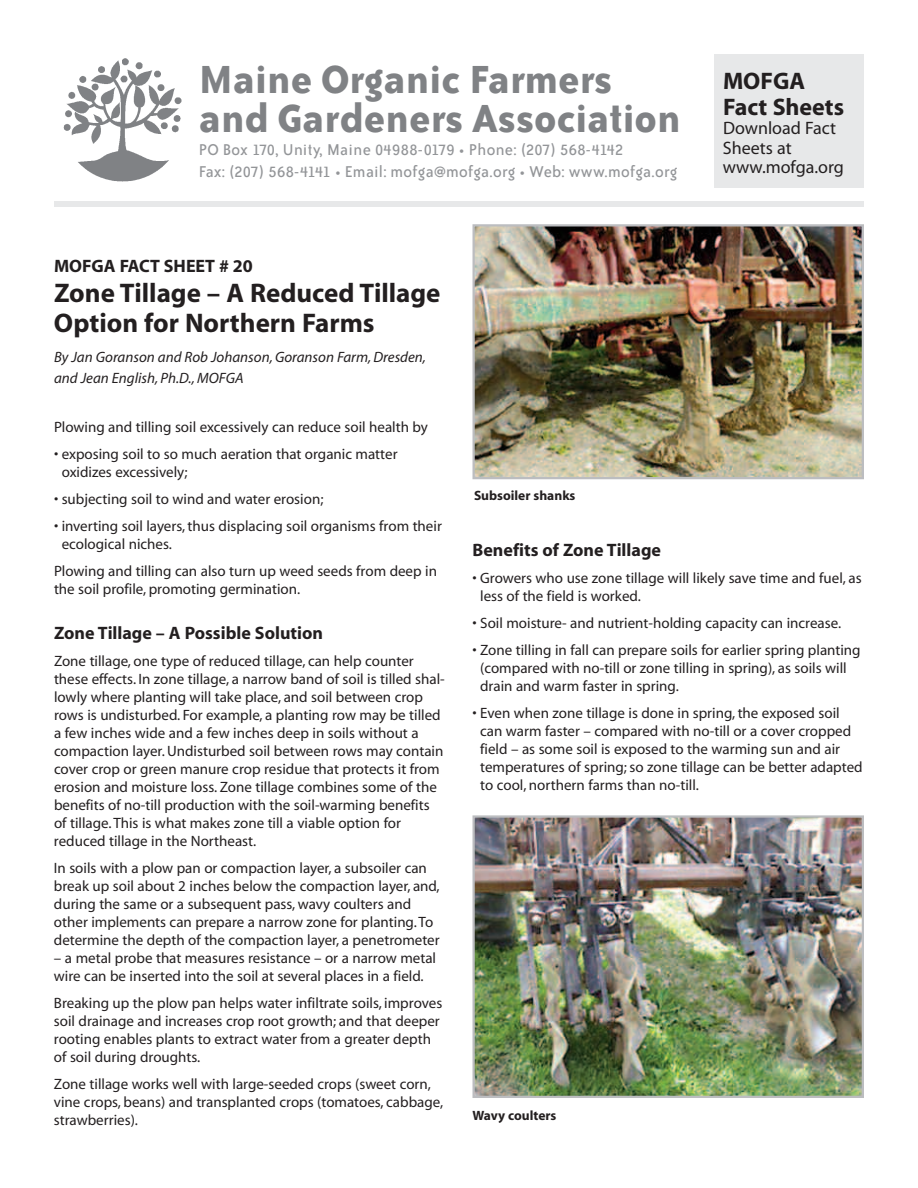
<style>
.page{position:relative;width:918px;height:1188px;background:#fff}
.page>*{position:absolute;margin:0;border:0;box-sizing:border-box;transform-origin:0 0}
.t1{font:700 45px/39px "Bailey Sans ITC";color:#808285}
.t2{font:700 27px/30px "Myriad";color:#231f20}
.t3{font:700 24px/25.5px "Myriad";color:#231f20}
.t4{font:18px/22.5px "Bailey Sans ITC";letter-spacing:.02em;color:#939598}
.t5{font:700 18px "Myriad";color:#231f20}
.t6{font:18px/19.5px "Myriad";color:#231f20}
.t7{font:15px/18px "Myriad";color:#231f20}
.t8{font:italic 15px/21px "Myriad";color:#231f20}
.t9{font:700 13.5px "Myriad";color:#231f20}
</style>
<div class="page">
<img style="left:63px;top:58px;width:119px;height:124px">
<div style="left:54px;top:201px;width:810px;height:6px;background:#e7e8e9"></div>
<img style="left:475px;top:227px;width:386px;height:249px">
<div style="left:472px;top:224px;width:392px;height:255px;border:2px solid #bcbdc0"></div>
<img style="left:475px;top:818px;width:386px;height:277px">
<div style="left:472px;top:815px;width:392px;height:283px;border:2px solid #bcbdc0"></div>
<div style="left:714px;top:54px;width:150px;height:133px;background:#e7e8e9"></div>
<h1 class="t1" style="left:199px;top:63px;width:483px">Maine Organic Farmers and Gardeners Association</h1>
<p class="t4" style="left:199px;top:139px;width:480px">PO Box 170, Unity, Maine 04988-0179 • Phone: (207) 568-4142<br>Fax: (207) 568-4141 • Email: mofga@mofga.org • Web: www.mofga.org</p>
<h3 class="t3" style="left:723px;top:70px;width:123px">MOFGA<br>Fact Sheets</h3>
<p class="t6" style="left:723px;top:120px;width:122px">Download Fact<br>Sheets at www.mofga.org</p>
<p class="t5" style="left:54px;top:259px;width:200px">MOFGA FACT SHEET # 20</p>
<h2 class="t2" style="left:54px;top:280px;width:388px">Zone Tillage – A Reduced Tillage<br>Option for Northern Farms</h2>
<p class="t8" style="left:54px;top:348px;width:374px">By Jan Goranson and Rob Johanson,Goranson Farm,Dresden, and Jean English, Ph.D.,MOFGA</p>
<p class="t7" style="left:54px;top:419px;width:376px">Plowing and tilling soil excessively can reduce soil health by</p>
<p class="t7" style="left:62px;top:446px;width:337px;text-indent:-8px">• exposing soil to so much aeration that organic matter oxidizes excessively;</p>
<p class="t7" style="left:54px;top:491px;width:271px">• subjecting soil to wind and water erosion;</p>
<p class="t7" style="left:62px;top:518px;width:382px;text-indent:-8px">• inverting soil layers, thus displacing soil organisms from their ecological niches.</p>
<p class="t7" style="left:54px;top:563px;width:385px">Plowing and tilling can also turn up weed seeds from deep in the soil profile, promoting germination.</p>
<p class="t5" style="left:54px;top:626px;width:270px">Zone Tillage – A Possible Solution</p>
<p class="t7" style="left:54px;top:653px;width:392px">Zone tillage, one type of reduced tillage, can help counter these effects. In zone tillage, a narrow band of soil is tilled shal&shy;lowly where planting will take place, and soil between crop rows is undisturbed. For example, a planting row may be tilled a few inches wide and a few inches deep in soils without a compaction layer. Undisturbed soil between rows may contain cover crop or green manure crop residue that protects it from erosion and moisture loss. Zone tillage combines some of the benefits of no-till production with the soil-warming benefits of tillage.This is what makes zone till a viable option for reduced tillage in the Northeast.</p>
<p class="t7" style="left:54px;top:860px;width:387px">In soils with a plow pan or compaction layer, a subsoiler can break up soil about 2 inches below the compaction layer, and, during the same or a subsequent pass, wavy coulters and other implements can prepare a narrow zone for planting.To determine the depth of the compaction layer, a penetrometer</p>
<p class="t7" style="left:54px;top:950px;width:384px">– a metal probe that measures resistance – or a narrow metal wire can be inserted into the soil at several places in a field.</p>
<p class="t7" style="left:54px;top:995px;width:390px">Breaking up the plow pan helps water infiltrate soils, improves soil drainage and increases crop root growth; and that deeper rooting enables plants to extract water from a greater depth of soil during droughts.</p>
<p class="t7" style="left:54px;top:1076px;width:391px">Zone tillage works well with large-seeded crops (sweet corn, vine crops, beans) and transplanted crops (tomatoes, cabbage, strawberries).</p>
<p class="t9" style="left:474px;top:490px;width:103px">Subsoiler shanks</p>
<p class="t5" style="left:472px;top:543px;width:190px">Benefits of Zone Tillage</p>
<p class="t7" style="left:480px;top:570px;width:383px;text-indent:-8px">• Growers who use zone tillage will likely save time and fuel, as less of the field is worked.</p>
<p class="t7" style="left:473px;top:615px;width:370px">• Soil moisture- and nutrient-holding capacity can increase.</p>
<p class="t7" style="left:480px;top:642px;width:382px;text-indent:-8px">• Zone tilling in fall can prepare soils for earlier spring planting (compared with no-till or zone tilling in spring), as soils will drain and warm faster in spring.</p>
<p class="t7" style="left:480px;top:705px;width:384px;text-indent:-8px">• Even when zone tillage is done in spring, the exposed soil can warm faster – compared with no-till or a cover cropped field – as some soil is exposed to the warming sun and air temperatures of spring; so zone tillage can be better adapted to cool, northern farms than no-till.</p>
<p class="t9" style="left:472px;top:1110px;width:85px">Wavy coulters</p>
</div>
